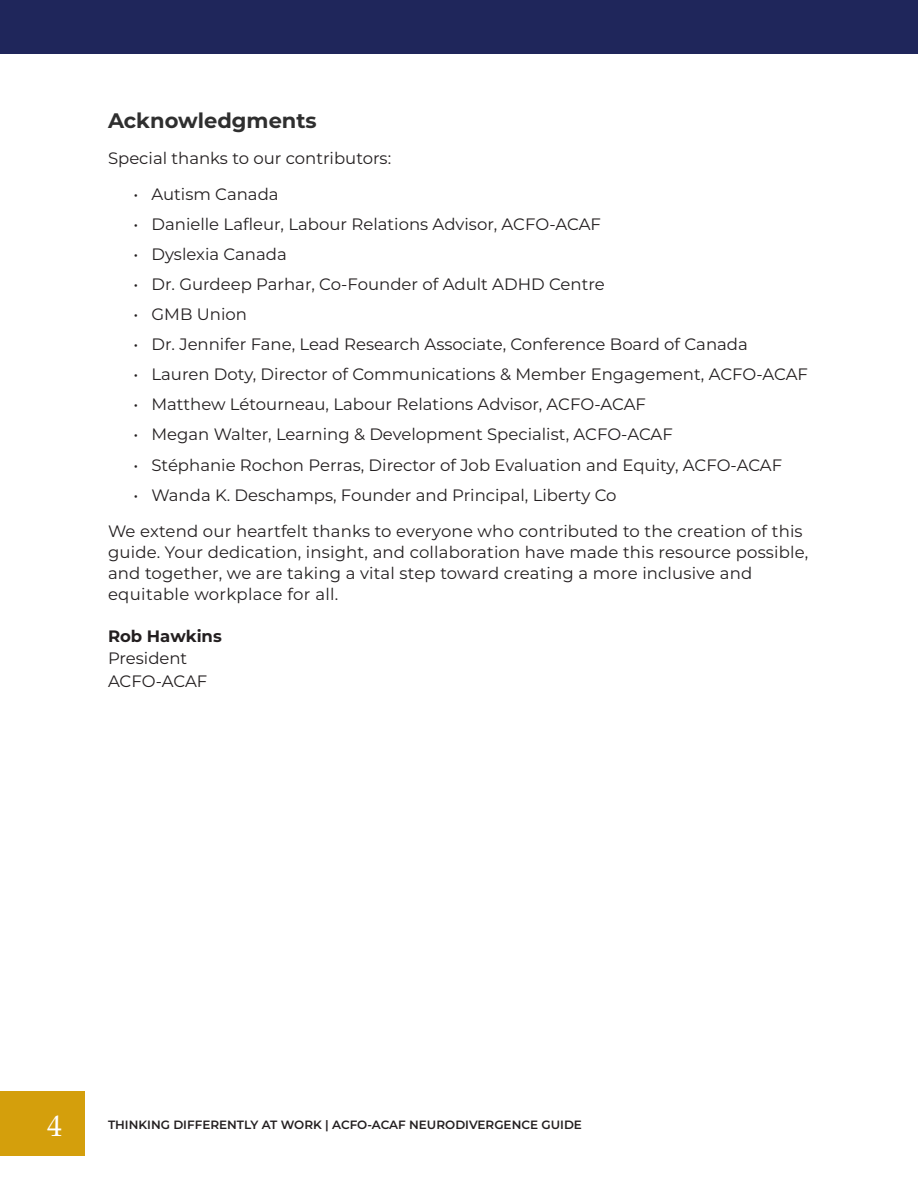
<style>
.page{position:relative;width:918px;height:1188px;background:#fff}
.page>*{position:absolute;margin:0;border:0;box-sizing:border-box;transform-origin:0 0}
.t1{font:30px "Palatino";color:#fff}
.t2{font:700 21px "Montserrat";color:#2f2f2f}
.BODY{font:16.5px/21px "Montserrat";color:#231f20}
.t3{font:600 12px "Montserrat";color:#231f20}
.s1{font-weight:700}
</style>
<div class="page">
<div style="left:0;top:1091px;width:85px;height:65px;background:#d49f0c"></div>
<div style="left:0;top:0;width:918px;height:54px;background:#1f265b"></div>
<h2 class="t2" style="left:108px;top:106px;width:210px">Acknowledgments</h2>
<p class="BODY" style="left:108px;top:147px;width:285px">Special thanks to our contributors:</p>
<p class="BODY" style="left:134px;top:183px;width:147px">• Autism Canada</p>
<p class="BODY" style="left:134px;top:213px;width:469px">• Danielle Lafleur, Labour Relations Advisor, ACFO-ACAF</p>
<p class="BODY" style="left:134px;top:243px;width:155px">• Dyslexia Canada</p>
<p class="BODY" style="left:134px;top:273px;width:473px">• Dr. Gurdeep Parhar, Co-Founder of Adult ADHD Centre</p>
<p class="BODY" style="left:134px;top:303px;width:115px">• GMB Union</p>
<p class="BODY" style="left:134px;top:333px;width:616px">• Dr. Jennifer Fane, Lead Research Associate, Conference Board of Canada</p>
<p class="BODY" style="left:134px;top:363px;width:676px">• Lauren Doty, Director of Communications &amp; Member Engagement, ACFO-ACAF</p>
<p class="BODY" style="left:134px;top:393px;width:514px">• Matthew Létourneau, Labour Relations Advisor, ACFO-ACAF</p>
<p class="BODY" style="left:134px;top:423px;width:541px">• Megan Walter, Learning &amp; Development Specialist, ACFO-ACAF</p>
<p class="BODY" style="left:134px;top:454px;width:650px">• Stéphanie Rochon Perras, Director of Job Evaluation and Equity, ACFO-ACAF</p>
<p class="BODY" style="left:134px;top:484px;width:485px">• Wanda K. Deschamps, Founder and Principal, Liberty Co</p>
<p class="BODY" style="left:108px;top:520px;width:702px">We extend our heartfelt thanks to everyone who contributed to the creation of this guide. Your dedication, insight, and collaboration have made this resource possible, and together, we are taking a vital step toward creating a more inclusive and equitable workplace for all.</p>
<p class="BODY" style="left:108px;top:624px;width:115px;line-height:22.5px"><span class="s1">Rob Hawkins<br></span>President<br>ACFO-ACAF</p>
<h1 class="t1" style="left:47px;top:1101px;width:16px">4</h1>
<p class="t3" style="left:108px;top:1116px;width:476px">THINKING DIFFERENTLY AT WORK | ACFO-ACAF NEURODIVERGENCE GUIDE</p>
</div>
